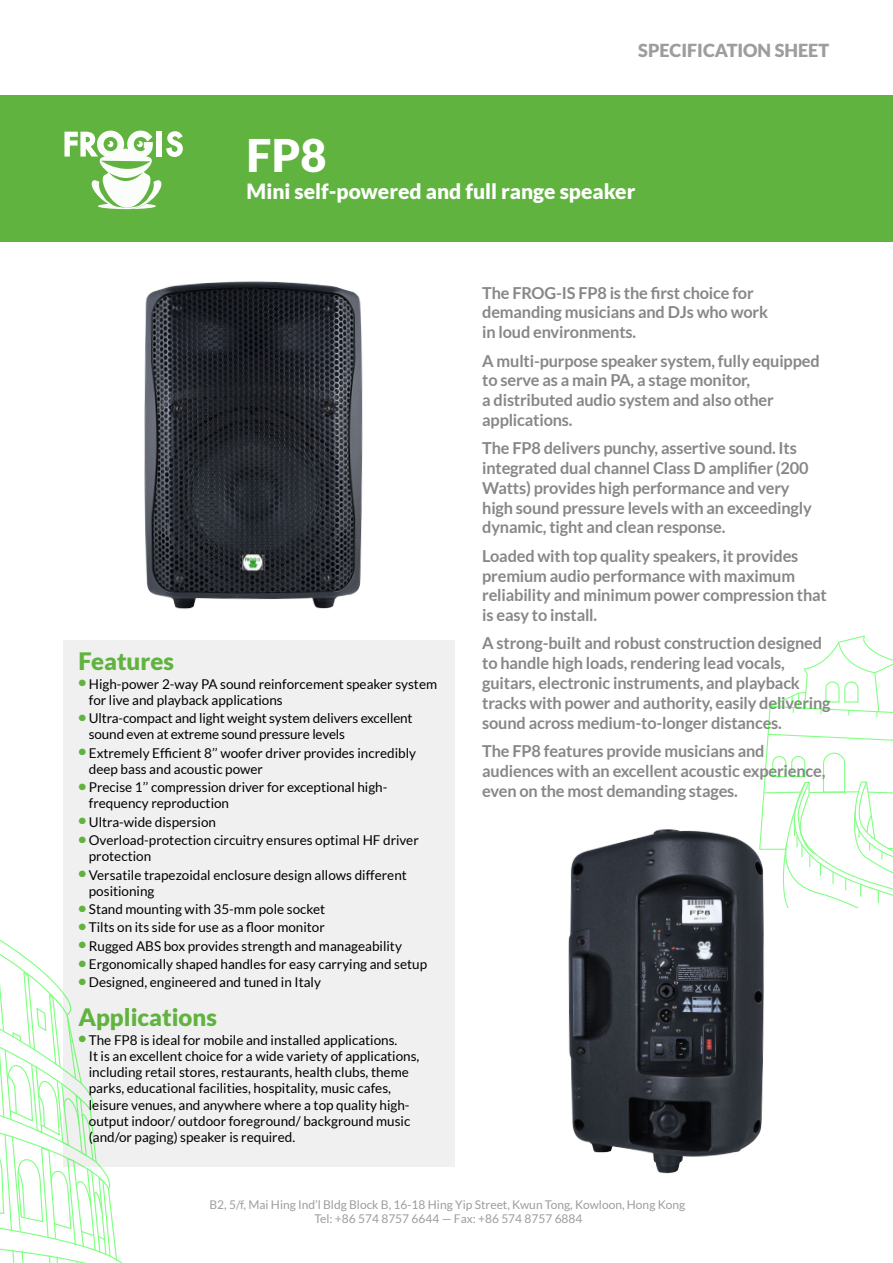
<style>
.page{position:relative;width:893px;height:1263px;background:#fff}
.page>*{position:absolute;margin:0;border:0;box-sizing:border-box;transform-origin:0 0}
.t1{font:900 45px "Lato";color:#fff}
.t2{font:900 24px "Lato";color:#60b33f}
.t3{font:900 21px "Lato";color:#fff}
.t4{font:900 18px "Lato";color:#9d9d9c}
.t5{font:700 16.5px/19.8px "Lato";letter-spacing:-.01em;color:#878787}
.t6{font:13.5px/16.2px "Lato";color:#000}
.t7{font:12px/14.4px "Lato";color:#9d9d9c;text-align:center}
.s1{font-weight:900;color:#60b33f}
</style>
<div class="page">
<div style="left:64px;top:640px;width:391px;height:526px;background:#f0f0f0"></div>
<div style="left:0;top:95px;width:893px;height:147px;background:#60b33f"></div>
<svg style="left:0;top:923px;width:130px;height:340px"></svg>
<svg style="left:64px;top:131px;width:119px;height:78px"></svg>
<svg style="left:761px;top:635px;width:132px;height:273px"></svg>
<img style="left:144px;top:281px;width:219px;height:328px">
<img style="left:568px;top:816px;width:254px;height:358px">
<h3 class="t4" style="left:638px;top:40px;width:192px">SPECIFICATION SHEET</h3>
<h1 class="t1" style="left:247px;top:129px;width:81px">FP8</h1>
<h3 class="t3" style="left:247px;top:179px;width:390px">Mini self-powered and full range speaker</h3>
<h2 class="t2" style="left:78px;top:647px;width:97px">Features</h2>
<p class="t6" style="left:89px;top:676px;width:350px;text-indent:-10px"><span class="s1">•</span> High-power 2-way PA sound reinforcement speaker system for live and playback applications</p>
<p class="t6" style="left:89px;top:710px;width:325px;text-indent:-10px"><span class="s1">•</span> Ultra-compact and light weight system delivers excellent sound even at extreme sound pressure levels</p>
<p class="t6" style="left:89px;top:745px;width:329px;text-indent:-10px"><span class="s1">•</span> Extremely Efficient 8’’ woofer driver provides incredibly deep bass and acoustic power</p>
<p class="t6" style="left:89px;top:779px;width:300px;text-indent:-10px"><span class="s1">•</span> Precise 1’’ compression driver for exceptional high&shy;frequency reproduction</p>
<p class="t6" style="left:78px;top:814px;width:139px"><span class="s1">•</span> Ultra-wide dispersion</p>
<p class="t6" style="left:89px;top:832px;width:331px;text-indent:-10px"><span class="s1">•</span> Overload-protection circuitry ensures optimal HF driver protection</p>
<p class="t6" style="left:89px;top:866px;width:320px;text-indent:-10px"><span class="s1">•</span> Versatile trapezoidal enclosure design allows different positioning</p>
<p class="t6" style="left:78px;top:901px;width:248px"><span class="s1">•</span> Stand mounting with 35-mm pole socket</p>
<p class="t6" style="left:78px;top:919px;width:248px"><span class="s1">•</span> Tilts on its side for use as a floor monitor</p>
<p class="t6" style="left:78px;top:938px;width:325px"><span class="s1">•</span> Rugged ABS box provides strength and manageability</p>
<p class="t6" style="left:78px;top:956px;width:350px"><span class="s1">•</span> Ergonomically shaped handles for easy carrying and setup</p>
<p class="t6" style="left:78px;top:974px;width:244px"><span class="s1">•</span> Designed, engineered and tuned in Italy</p>
<h2 class="t2" style="left:78px;top:1003px;width:140px">Applications</h2>
<p class="t6" style="left:89px;top:1032px;width:332px;text-indent:-10px"><span class="s1">•</span> The FP8 is ideal for mobile and installed applications.<br>It is an excellent choice for a wide variety of applications, including retail stores, restaurants, health clubs, theme parks, educational facilities, hospitality, music cafes, leisure venues, and anywhere where a top quality high&shy;output indoor/ outdoor foreground/ background music (and/or paging) speaker is required.</p>
<p class="t5" style="left:482px;top:282px;width:287px">The FROG-IS FP8 is the first choice for demanding musicians and DJs who work in loud environments.</p>
<p class="t5" style="left:482px;top:350px;width:339px">A multi-purpose speaker system, fully equipped to serve as a main PA, a stage monitor,<br>a distributed audio system and also other applications.</p>
<p class="t5" style="left:482px;top:438px;width:331px">The FP8 delivers punchy, assertive sound. Its integrated dual channel Class D amplifier (200<br>Watts) provides high performance and very high sound pressure levels with an exceedingly dynamic, tight and clean response.</p>
<p class="t5" style="left:482px;top:546px;width:346px">Loaded with top quality speakers, it provides premium audio performance with maximum reliability and minimum power compression that is easy to install.</p>
<p class="t5" style="left:482px;top:633px;width:350px">A strong-built and robust construction designed to handle high loads, rendering lead vocals, guitars, electronic instruments, and playback tracks with power and authority, easily delivering sound across medium-to-longer distances.</p>
<p class="t5" style="left:482px;top:741px;width:345px">The FP8 features provide musicians and audiences with an excellent acoustic experience, even on the most demanding stages.</p>
<p class="t7" style="left:209px;top:1197px;width:477px">B2, 5/f, Mai Hing Ind’l Bldg Block B, 16-18 Hing Yip Street, Kwun Tong, Kowloon, Hong Kong<br>Tel: +86 574 8757 6644 — Fax: +86 574 8757 6884</p>
</div>
